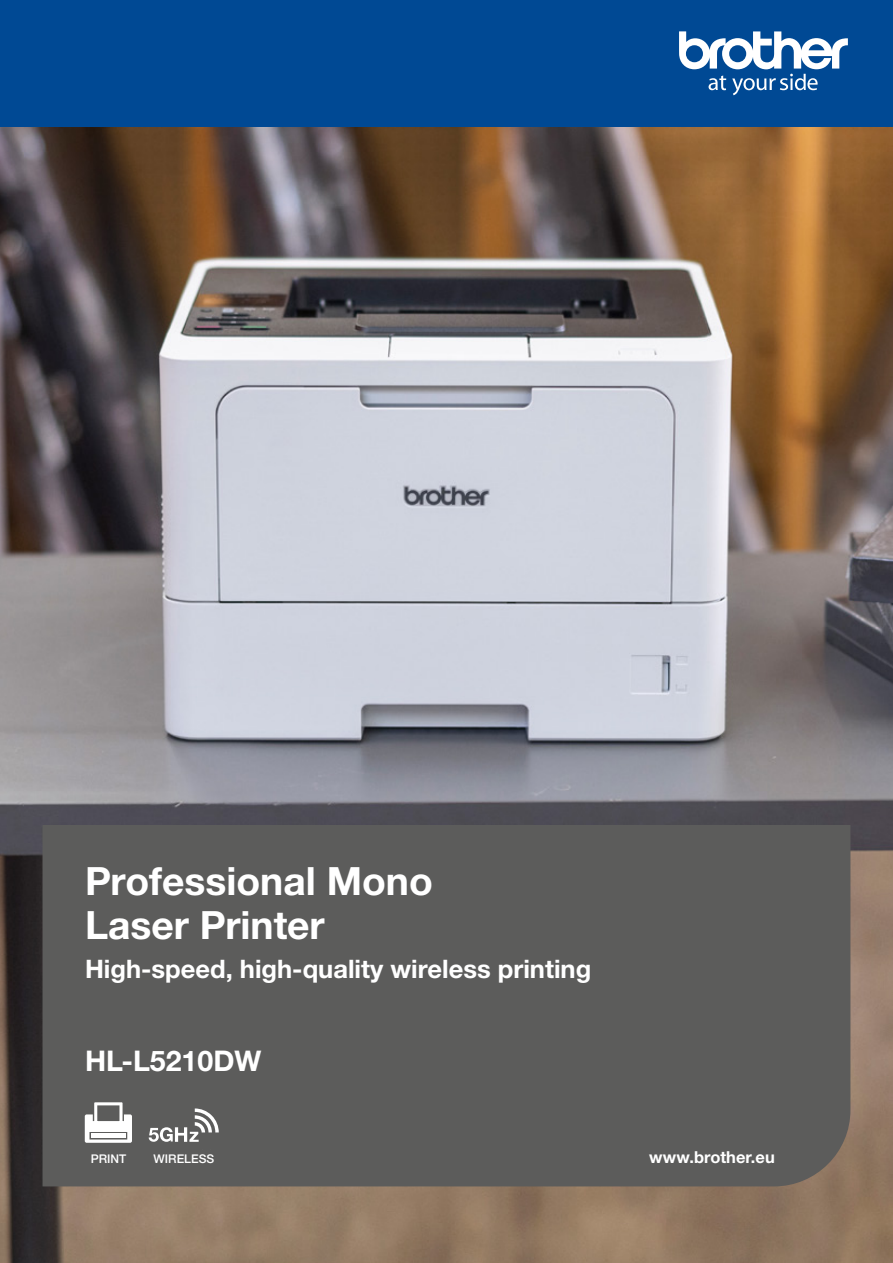
<style>
.page{position:relative;width:893px;height:1263px;background:#fff}
.page>*{position:absolute;margin:0;border:0;box-sizing:border-box;transform-origin:0 0}
.t1{font:700 39px/43.5px "Helvetica Neue LTW1 G";color:#fff}
.t2{font:700 28.5px "Helvetica Neue LTW1 G";color:#fff}
.t3{font:700 25.5px "Helvetica Neue LTW1 G";color:#fff}
.t4{font:700 16.5px "Helvetica Neue LTW1 G";color:#fff}
.t5{font:500 12px "Helvetica Neue LTW1 G";color:#fff}
</style>
<div class="page">
<div style="left:0;top:0;width:893px;height:128px;background:#004994"></div>
<svg style="left:679px;top:31px;width:169px;height:64px"></svg>
<img style="left:0;top:128px;width:893px;height:1135px">
<div style="left:43px;top:825px;width:807px;height:361px;background:#5c5c5b"></div>
<svg style="left:85px;top:1102px;width:47px;height:41px"></svg>
<div style="left:91px;top:1133px;width:35px;height:5px;background:#fff"></div>
<svg style="left:149px;top:1108px;width:70px;height:34px"></svg>
<h1 class="t1" style="left:85px;top:859px;width:349px">Professional Mono<br>Laser Printer</h1>
<p class="t3" style="left:85px;top:953px;width:508px">High-speed, high-quality wireless printing</p>
<p class="t2" style="left:85px;top:1043px;width:178px">HL-L5210DW</p>
<p class="t5" style="left:91px;top:1151px;width:37px">PRINT</p>
<p class="t5" style="left:154px;top:1151px;width:62px">WIRELESS</p>
<p class="t4" style="left:649px;top:1147px;width:127px">www.brother.eu</p>
</div>
